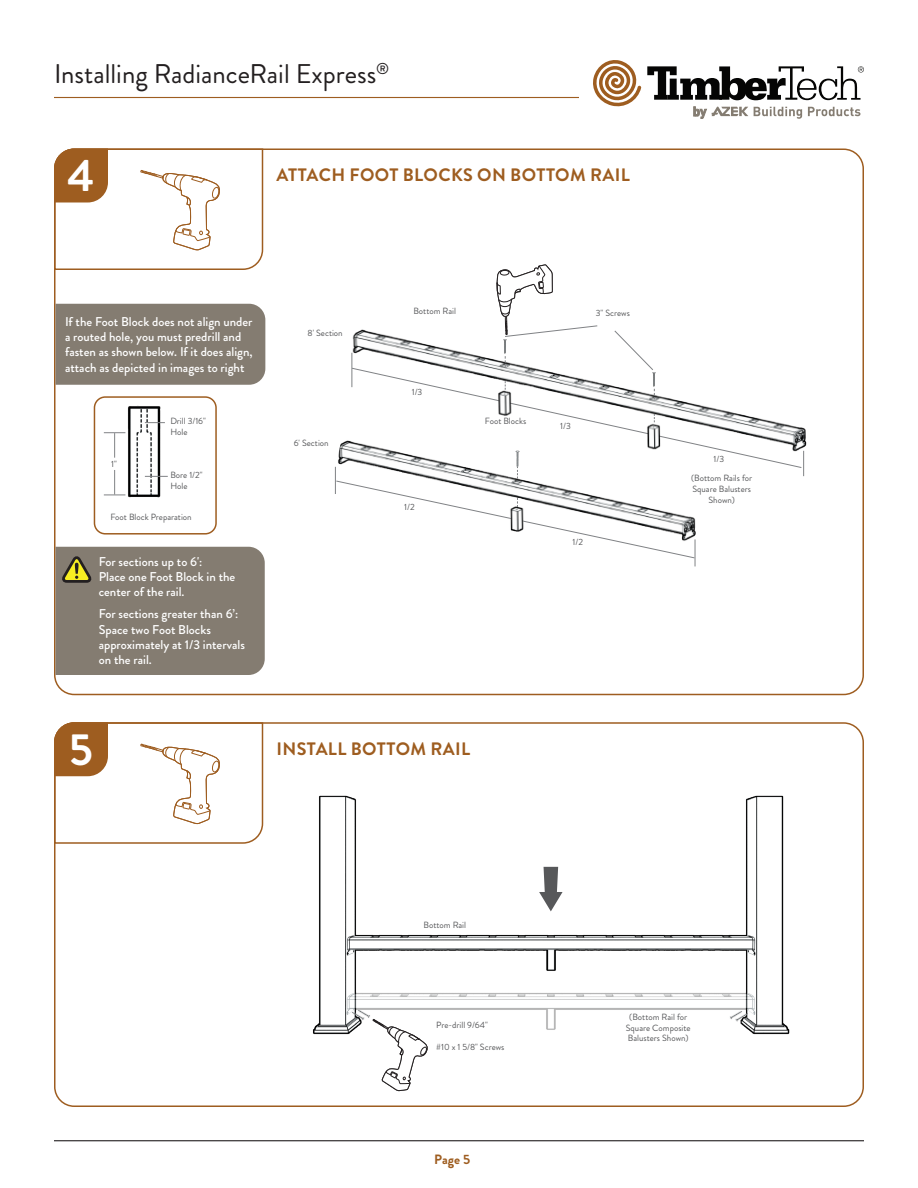
<style>
.page{position:relative;width:918px;height:1188px;background:#fff}
.page>*{position:absolute;margin:0;border:0;box-sizing:border-box;transform-origin:0 0}
.t1{font:700 45px "Brandon Grotesque";color:#fff}
.t2{font:27px "Brandon Grotesque";color:#231f20}
.t3{font:700 18px "Brandon Grotesque";letter-spacing:.02em;color:#9e5d20}
.t4{font:700 13.5px "Brandon Grotesque";color:#9e5d20}
.t5{font:500 12.75px/15.3px "Brandon Grotesque";color:#fff}
.t6{font:9px/10.8px "Brandon Grotesque";color:#57585a}
</style>
<div class="page">
<hr style="left:54px;top:1140px;width:810px;height:1px;background:#231f20">
<hr style="left:54px;top:97px;width:525px;height:1px;background:#9e5d20">
<svg style="left:754px;top:107px;width:48px;height:12px"></svg>
<svg style="left:808px;top:107px;width:52px;height:9px"></svg>
<svg style="left:693px;top:107px;width:55px;height:12px"></svg>
<svg style="left:593px;top:60px;width:48px;height:47px"></svg>
<svg style="left:647px;top:66px;width:217px;height:34px"></svg>
<svg style="left:54px;top:722px;width:210px;height:122px"></svg>
<svg style="left:54px;top:148px;width:210px;height:123px"></svg>
<div style="left:56px;top:304px;width:209px;height:81px;background:#847c71"></div>
<div style="left:56px;top:547px;width:209px;height:128px;background:#847c71"></div>
<div style="left:94px;top:396px;width:123px;height:139px;border:2px solid #9e5d20;border-radius:11px"></div>
<img style="left:108px;top:396px;width:67px;height:102px">
<svg style="left:145px;top:422px;width:20px;height:1px"></svg>
<svg style="left:145px;top:476px;width:23px;height:1px"></svg>
<svg style="left:104px;top:470px;width:21px;height:26px"></svg>
<svg style="left:104px;top:432px;width:21px;height:26px"></svg>
<img style="left:313px;top:795px;width:477px;height:240px">
<svg style="left:539px;top:867px;width:24px;height:44px"></svg>
<svg style="left:374px;top:1019px;width:54px;height:72px"></svg>
<img style="left:338px;top:989px;width:41px;height:45px">
<img style="left:332px;top:991px;width:42px;height:44px">
<img style="left:719px;top:990px;width:42px;height:45px">
<img style="left:725px;top:993px;width:41px;height:42px">
<img style="left:351px;top:329px;width:456px;height:148px">
<svg style="left:614px;top:330px;width:40px;height:41px"></svg>
<img style="left:499px;top:338px;width:12px;height:26px">
<img style="left:648px;top:370px;width:12px;height:27px">
<img style="left:334px;top:424px;width:399px;height:140px">
<svg style="left:496px;top:264px;width:102px;height:73px"></svg>
<h2 class="t2" style="left:54px;top:55px;width:337px">Installing RadianceRail Express<sup>®</sup></h2>
<h1 class="t1" style="left:68px;top:144px;width:28px">4</h1>
<h3 class="t3" style="left:277px;top:163px;width:355px">ATTACH FOOT BLOCKS ON BOTTOM RAIL</h3>
<p class="t5" style="left:65px;top:314px;width:189px">If the Foot Block does not align under a routed hole, you must predrill and fasten as shown below. If it does align, attach as depicted in images to right</p>
<p class="t6" style="left:111px;top:458px;width:7px">1"</p>
<p class="t6" style="left:170px;top:415px;width:37px">Drill 3/16"<br>Hole</p>
<p class="t6" style="left:170px;top:469px;width:34px">Bore 1/2"<br>Hole</p>
<p class="t6" style="left:110px;top:511px;width:83px">Foot Block Preparation</p>
<p class="t5" style="left:99px;top:554px;width:138px">For sections up to 6':<br>Place one Foot Block in the center of the rail.</p>
<p class="t5" style="left:99px;top:606px;width:148px">For sections greater than 6’:<br>Space two Foot Blocks approximately at 1/3 intervals on the rail.</p>
<p class="t6" style="left:308px;top:327px;width:37px">8' Section</p>
<p class="t6" style="left:294px;top:437px;width:36px">6' Section</p>
<p class="t6" style="left:413px;top:306px;width:44px">Bottom Rail</p>
<p class="t6" style="left:596px;top:308px;width:36px">3" Screws</p>
<p class="t6" style="left:412px;top:387px;width:12px">1/3</p>
<p class="t6" style="left:404px;top:502px;width:12px">1/2</p>
<p class="t6" style="left:485px;top:416px;width:43px">Foot Blocks</p>
<p class="t6" style="left:560px;top:420px;width:12px">1/3</p>
<p class="t6" style="left:573px;top:537px;width:12px">1/2</p>
<h1 class="t1" style="left:69px;top:718px;width:25px">5</h1>
<h3 class="t3" style="left:277px;top:736px;width:195px">INSTALL BOTTOM RAIL</h3>
<p class="t6" style="left:714px;top:454px;width:12px">1/3</p>
<p class="t6" style="left:691px;top:473px;width:63px;text-align:center">(Bottom Rails for<br>Square Balusters<br>Shown)</p>
<p class="t6" style="left:423px;top:919px;width:44px">Bottom Rail</p>
<p class="t6" style="left:436px;top:1020px;width:53px">Pre-drill 9/64"</p>
<p class="t6" style="left:436px;top:1042px;width:70px">#10 x 1 5/8" Screws</p>
<p class="t4" style="left:434px;top:1150px;width:38px">Page 5</p>
<p class="t6" style="left:626px;top:1011px;width:66px;text-align:center">(Bottom Rail for<br>Square Composite<br>Balusters Shown)</p>
</div>
